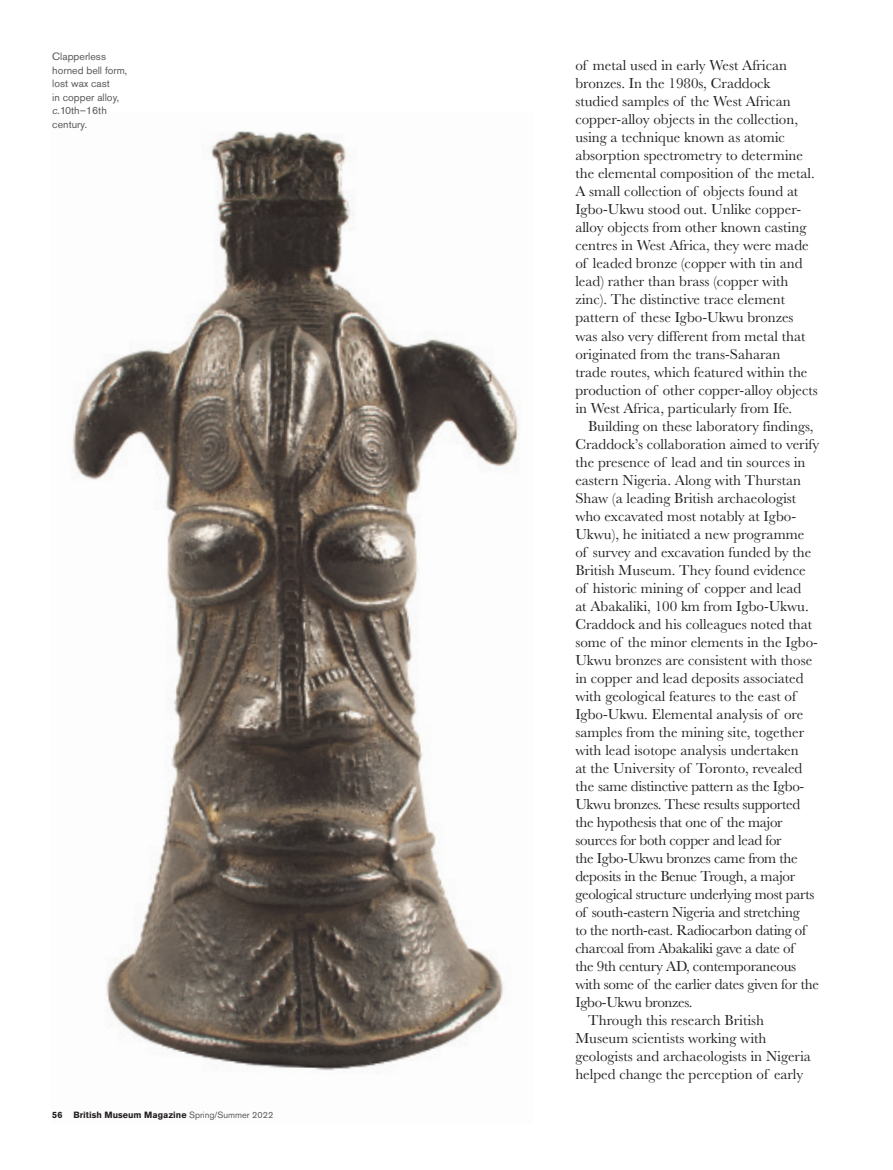
<style>
.page{position:relative;width:893px;height:1170px;background:#fff}
.page>*{position:absolute;margin:0;border:0;box-sizing:border-box;transform-origin:0 0}
.t1{font:15px/18px "Baskerville MT Pro";color:#231f20}
.t2{font:10.5px/13.5px "Akzidenz Grotesk Pro";color:#57585a}
.t3{font:700 9px "Akzidenz Grotesk Pro";color:#231f20}
.s1{font-style:italic}
.s2{font-weight:400;color:#57585a}
</style>
<div class="page">
<img style="left:72px;top:131px;width:447px;height:940px">
<p class="t2" style="left:52px;top:50px;width:77px">Clapperless horned bell form, lost wax cast<br>in copper alloy, <span class="s1">c.</span>10th–16th century.</p>
<p class="t3" style="left:52px;top:1108px;width:222px">56 British Museum Magazine <span class="s2">Spring/Summer 2022</span></p>
<p class="t1" style="left:575px;top:56px;width:244px">of metal used in early West African bronzes. In the 1980s, Craddock<br>studied samples of the West African copper-alloy objects in the collection, using a technique known as atomic absorption spectrometry to determine the elemental composition of the metal.<br>A small collection of objects found at Igbo-Ukwu stood out. Unlike copper&shy;alloy objects from other known casting centres in West Africa, they were made of leaded bronze (copper with tin and lead) rather than brass (copper with zinc). The distinctive trace element pattern of these Igbo-Ukwu bronzes was also very different from metal that originated from the trans-Saharan<br>trade routes, which featured within the production of other copper-alloy objects in West Africa, particularly from Ife.</p>
<p class="t1" style="left:575px;top:416px;width:246px;text-indent:13px">Building on these laboratory findings, Craddock’s collaboration aimed to verify the presence of lead and tin sources in eastern Nigeria. Along with Thurstan Shaw (a leading British archaeologist who excavated most notably at Igbo-Ukwu), he initiated a new programme of survey and excavation funded by the British Museum. They found evidence of historic mining of copper and lead<br>at Abakaliki, 100 km from Igbo-Ukwu.<br>Craddock and his colleagues noted that some of the minor elements in the Igbo-Ukwu bronzes are consistent with those in copper and lead deposits associated with geological features to the east of Igbo-Ukwu. Elemental analysis of ore samples from the mining site, together with lead isotope analysis undertaken<br>at the University of Toronto, revealed the same distinctive pattern as the Igbo-Ukwu bronzes. These results supported the hypothesis that one of the major sources for both copper and lead for<br>the Igbo-Ukwu bronzes came from the deposits in the Benue Trough, a major geological structure underlying most parts of south-eastern Nigeria and stretching<br>to the north-east. Radiocarbon dating of charcoal from Abakaliki gave a date of<br>the 9th century AD, contemporaneous with some of the earlier dates given for the Igbo-Ukwu bronzes.</p>
<p class="t1" style="left:575px;top:1010px;width:237px;text-indent:13px">Through this research British Museum scientists working with geologists and archaeologists in Nigeria helped change the perception of early</p>
</div>
